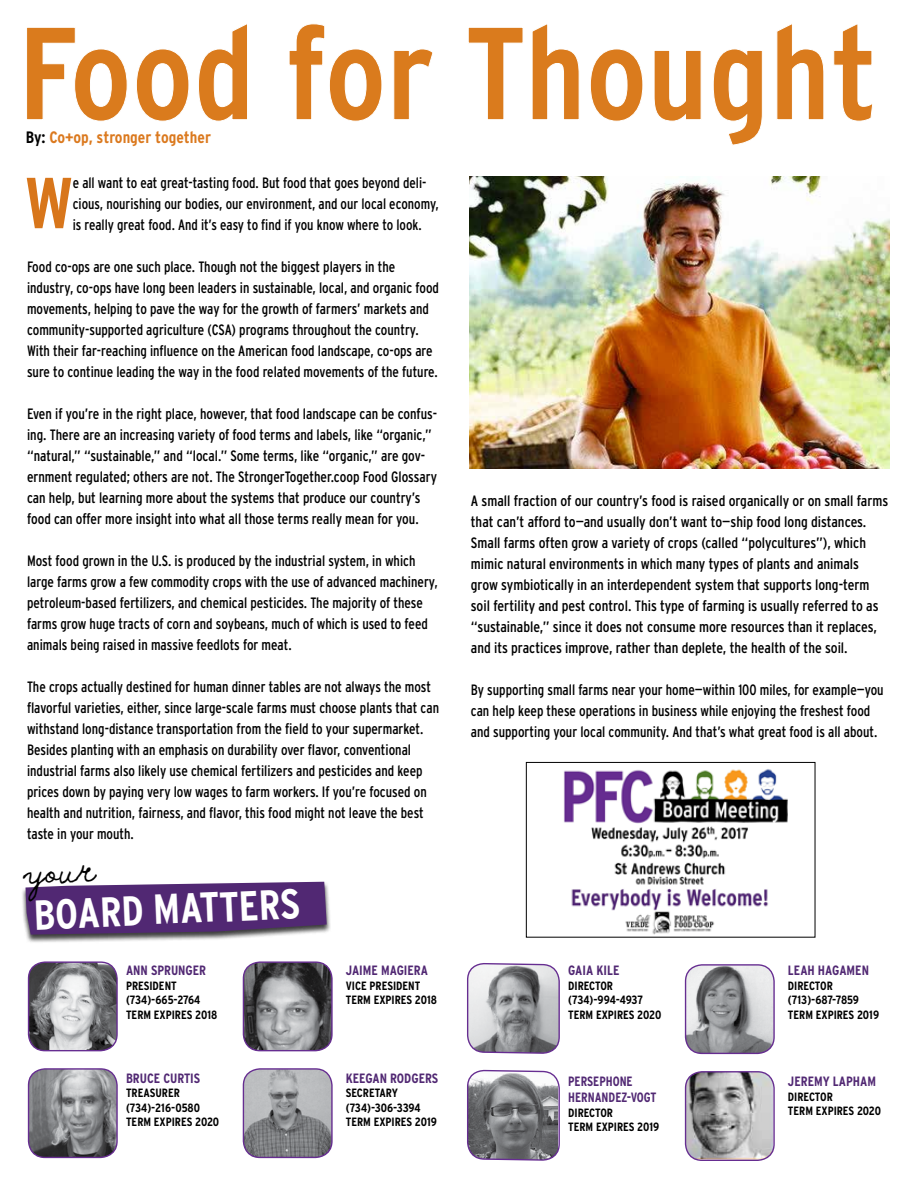
<style>
.page{position:relative;width:918px;height:1188px;background:#fff}
.page>*{position:absolute;margin:0;border:0;box-sizing:border-box;transform-origin:0 0}
.t1{font:700 condensed 132px "Interstate";color:#da7b1d}
.t2{font:700 condensed 72px "Interstate";color:#d8761b}
.t3{font:700 condensed 42px "Interstate";color:#fff}
.t4{font:34.5px "Yellabelly";color:#000}
.t5{font:700 condensed 16.5px "Interstate";color:#db791e}
.t6{font:condensed 15px/21px "Interstate";color:#000;scale:.96 1}
.t7{font:condensed 15px/21px "Interstate";color:#000}
.t8{font:condensed 15px/21px "Interstate";color:#000;scale:.95 1}
.t9{font:700 condensed 13.5px "Interstate";color:#512873}
.t10{font:700 condensed 13.5px/16.2px "Interstate";color:#512873;scale:.95 1}
.t11{font:700 condensed 12px/14.4px "Interstate";color:#000}
.s1{color:#000}
</style>
<div class="page">
<img style="left:564px;top:769px;width:224px;height:166px">
<div style="left:526px;top:762px;width:289px;height:176px;border:1px solid #000"></div>
<div style="left:21px;top:881px;width:310px;height:62px;background:#000;opacity:.75"></div>
<svg style="left:25px;top:882px;width:302px;height:53px;background:#5b3779"></svg>
<svg style="left:467px;top:963px;width:93px;height:91px;background:#aaa8af"></svg>
<svg style="left:467px;top:1069px;width:93px;height:92px;background:#86848b"></svg>
<img style="left:243px;top:1069px;width:89px;height:88px">
<div style="left:243px;top:1068px;width:90px;height:90px;border:1px solid #662d91;border-radius:17px"></div>
<img style="left:686px;top:965px;width:88px;height:88px">
<div style="left:685px;top:964px;width:90px;height:90px;border:1px solid #662d91;border-radius:17px"></div>
<img style="left:29px;top:963px;width:88px;height:88px">
<div style="left:28px;top:961px;width:90px;height:90px;border:1px solid #662d91;border-radius:17px"></div>
<img style="left:29px;top:1069px;width:88px;height:88px">
<div style="left:28px;top:1068px;width:90px;height:90px;border:1px solid #662d91;border-radius:17px"></div>
<img style="left:243px;top:963px;width:89px;height:88px">
<div style="left:243px;top:961px;width:90px;height:90px;border:1px solid #662d91;border-radius:17px"></div>
<img style="left:686px;top:1072px;width:87px;height:87px">
<div style="left:685px;top:1071px;width:90px;height:90px;border:1px solid #662d91;border-radius:17px"></div>
<img style="left:470px;top:176px;width:420px;height:293px">
<h1 class="t1" style="left:18px;top:0;width:862px">Food for Thought</h1>
<p class="t5" style="left:26px;top:128px;width:187px"><span class="s1">By:</span> Co+op, stronger together</p>
<h2 class="t2" style="left:25px;top:163px;width:49px">W</h2>
<p class="t8" style="left:73px;top:172px;width:387px">e all want to eat great-tasting food. But food that goes beyond deli&shy;cious, nourishing our bodies, our environment, and our local economy, is really great food. And it’s easy to find if you know where to look.</p>
<p class="t6" style="left:27px;top:256px;width:431px">Food co-ops are one such place. Though not the biggest players in the industry, co-ops have long been leaders in sustainable, local, and organic food movements, helping to pave the way for the growth of farmers’ markets and community-supported agriculture (CSA) programs throughout the country.<br>With their far-reaching influence on the American food landscape, co-ops are sure to continue leading the way in the food related movements of the future.</p>
<p class="t7" style="left:27px;top:403px;width:411px">Even if you’re in the right place, however, that food landscape can be confus&shy;ing. There are an increasing variety of food terms and labels, like “organic,” “natural,” “sustainable,” and “local.” Some terms, like “organic,” are gov&shy;ernment regulated; others are not. The StrongerTogether.coop Food Glossary can help, but learning more about the systems that produce our country’s food can offer more insight into what all those terms really mean for you.</p>
<p class="t6" style="left:27px;top:550px;width:429px">Most food grown in the U.S. is produced by the industrial system, in which large farms grow a few commodity crops with the use of advanced machinery, petroleum-based fertilizers, and chemical pesticides. The majority of these farms grow huge tracts of corn and soybeans, much of which is used to feed animals being raised in massive feedlots for meat.</p>
<p class="t6" style="left:27px;top:676px;width:431px">The crops actually destined for human dinner tables are not always the most flavorful varieties, either, since large-scale farms must choose plants that can withstand long-distance transportation from the field to your supermarket.<br>Besides planting with an emphasis on durability over flavor, conventional industrial farms also likely use chemical fertilizers and pesticides and keep prices down by paying very low wages to farm workers. If you’re focused on health and nutrition, fairness, and flavor, this food might not leave the best taste in your mouth.</p>
<p class="t7" style="left:471px;top:490px;width:419px">A small fraction of our country’s food is raised organically or on small farms that can’t afford to—and usually don’t want to—ship food long distances.<br>Small farms often grow a variety of crops (called “polycultures”), which mimic natural environments in which many types of plants and animals grow symbiotically in an interdependent system that supports long-term soil fertility and pest control. This type of farming is usually referred to as “sustainable,” since it does not consume more resources than it replaces, and its practices improve, rather than deplete, the health of the soil.</p>
<p class="t6" style="left:471px;top:679px;width:432px">By supporting small farms near your home—within 100 miles, for example—you can help keep these operations in business while enjoying the freshest food and supporting your local community. And that’s what great food is all about.</p>
<h3 class="t4" style="left:22px;top:852px;width:74px;rotate:-2deg">your</h3>
<h3 class="t3" style="left:33px;top:890px;width:268px;rotate:-2deg">BOARD MATTERS</h3>
<p class="t9" style="left:126px;top:963px;width:82px">ANN SPRUNGER</p>
<p class="t11" style="left:126px;top:978px;width:93px">PRESIDENT (734)-665-2764<br>TERM EXPIRES 2018</p>
<p class="t9" style="left:126px;top:1071px;width:76px">BRUCE CURTIS</p>
<p class="t11" style="left:126px;top:1086px;width:95px">TREASURER (734)-216-0580<br>TERM EXPIRES 2020</p>
<p class="t9" style="left:346px;top:963px;width:84px">JAIME MAGIERA</p>
<p class="t11" style="left:346px;top:978px;width:93px">VICE PRESIDENT<br>TERM EXPIRES 2018</p>
<p class="t9" style="left:346px;top:1071px;width:94px">KEEGAN RODGERS</p>
<p class="t11" style="left:346px;top:1086px;width:93px">SECRETARY (734)-306-3394<br>TERM EXPIRES 2019</p>
<p class="t9" style="left:568px;top:963px;width:53px">GAIA KILE</p>
<p class="t11" style="left:568px;top:978px;width:95px">DIRECTOR (734)-994-4937<br>TERM EXPIRES 2020</p>
<p class="t10" style="left:568px;top:1073px;width:94px">PERSEPHONE<br>HERNANDEZ-VOGT</p>
<p class="t11" style="left:568px;top:1105px;width:93px">DIRECTOR<br>TERM EXPIRES 2019</p>
<p class="t9" style="left:788px;top:963px;width:83px">LEAH HAGAMEN</p>
<p class="t11" style="left:788px;top:978px;width:93px">DIRECTOR (713)-687-7859<br>TERM EXPIRES 2019</p>
<p class="t9" style="left:788px;top:1074px;width:90px">JEREMY LAPHAM</p>
<p class="t11" style="left:788px;top:1089px;width:95px">DIRECTOR<br>TERM EXPIRES 2020</p>
</div>
